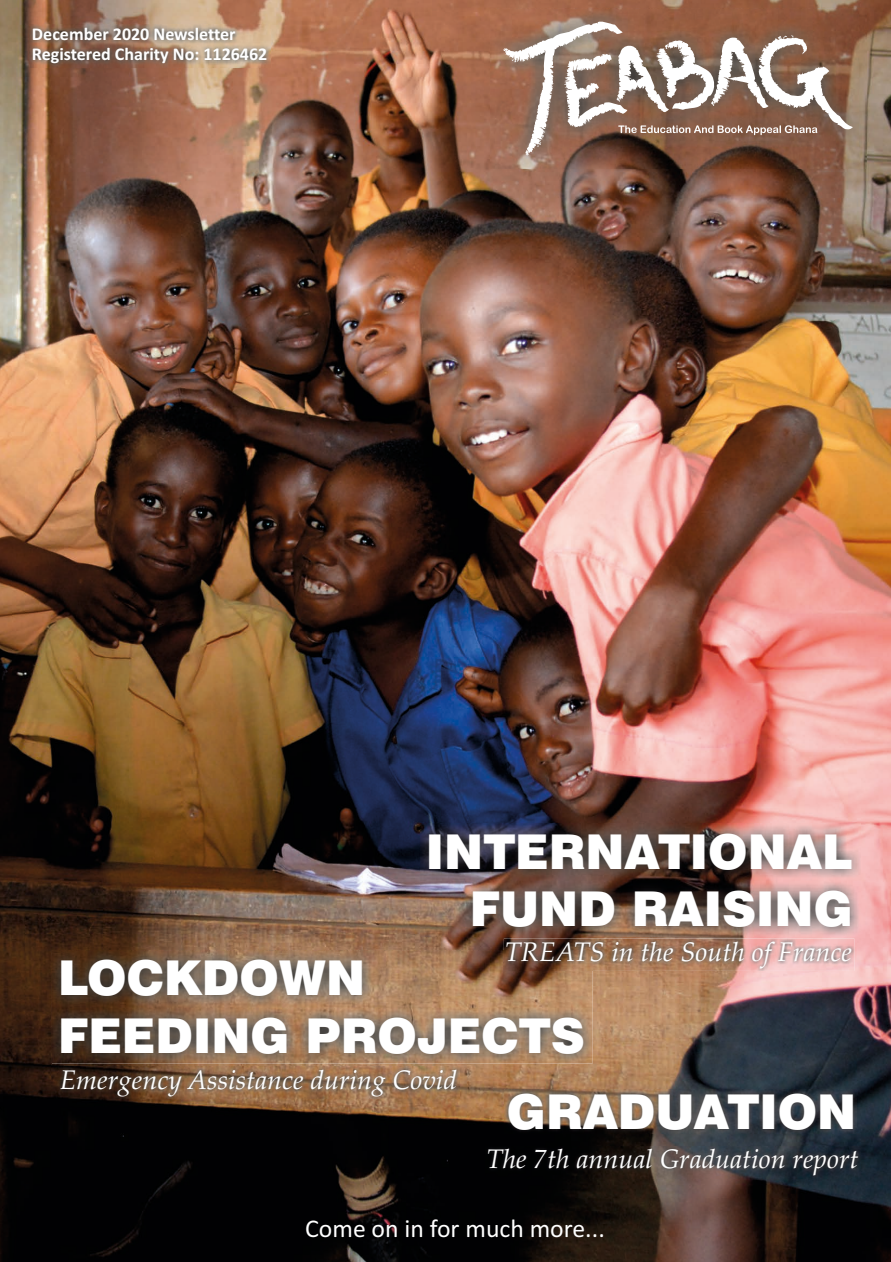
<style>
.page{position:relative;width:891px;height:1262px;background:#fff}
.page>*{position:absolute;margin:0;border:0;box-sizing:border-box;transform-origin:0 0}
.t1{font:900 48px/57.6px "Swiss 721 BT";color:#fff}
.t2{font:italic 27px "Palatino Linotype";color:#fff}
.t3{font:25.65px "Calibri";color:#fff}
.t4{font:700 18px/20.2px "Calibri";color:#fff}
</style>
<div class="page">
<img style="left:0;top:0;width:890px;height:1261px">
<img style="left:490px;top:9px;width:375px;height:160px">
<img style="left:490px;top:8px;width:375px;height:1px">
<svg style="left:503px;top:22px;width:349px;height:133px"></svg>
<img style="left:52px;top:951px;width:540px;height:112px">
<img style="left:52px;top:950px;width:451px;height:1px">
<img style="left:505px;top:1089px;width:351px;height:44px">
<img style="left:420px;top:823px;width:440px;height:113px">
<img style="left:485px;top:1146px;width:375px;height:32px">
<img style="left:503px;top:938px;width:351px;height:32px">
<img style="left:503px;top:951px;width:89px;height:19px">
<img style="left:503px;top:950px;width:89px;height:1px">
<img style="left:58px;top:1066px;width:401px;height:32px">
<img style="left:30px;top:24px;width:240px;height:43px">
<p class="t4" style="left:32px;top:25px;width:237px">December 2020 Newsletter<br>Registered Charity No: 1126462</p>
<h1 class="t1" style="left:426px;top:827px;width:428px;text-align:right">INTERNATIONAL<br>FUND RAISING</h1>
<p class="t2" style="left:504px;top:940px;width:349px">TREATS in the South of France</p>
<h1 class="t1" style="left:58px;top:954px;width:528px">LOCKDOWN<br>FEEDING PROJECTS</h1>
<h1 class="t1" style="left:506px;top:1087px;width:351px">GRADUATION</h1>
<p class="t2" style="left:60px;top:1068px;width:398px">Emergency Assistance during Covid</p>
<p class="t2" style="left:486px;top:1148px;width:373px">The 7th annual Graduation report</p>
<p class="t3" style="left:305px;top:1217px;width:301px">Come on in for much more...</p>
</div>
